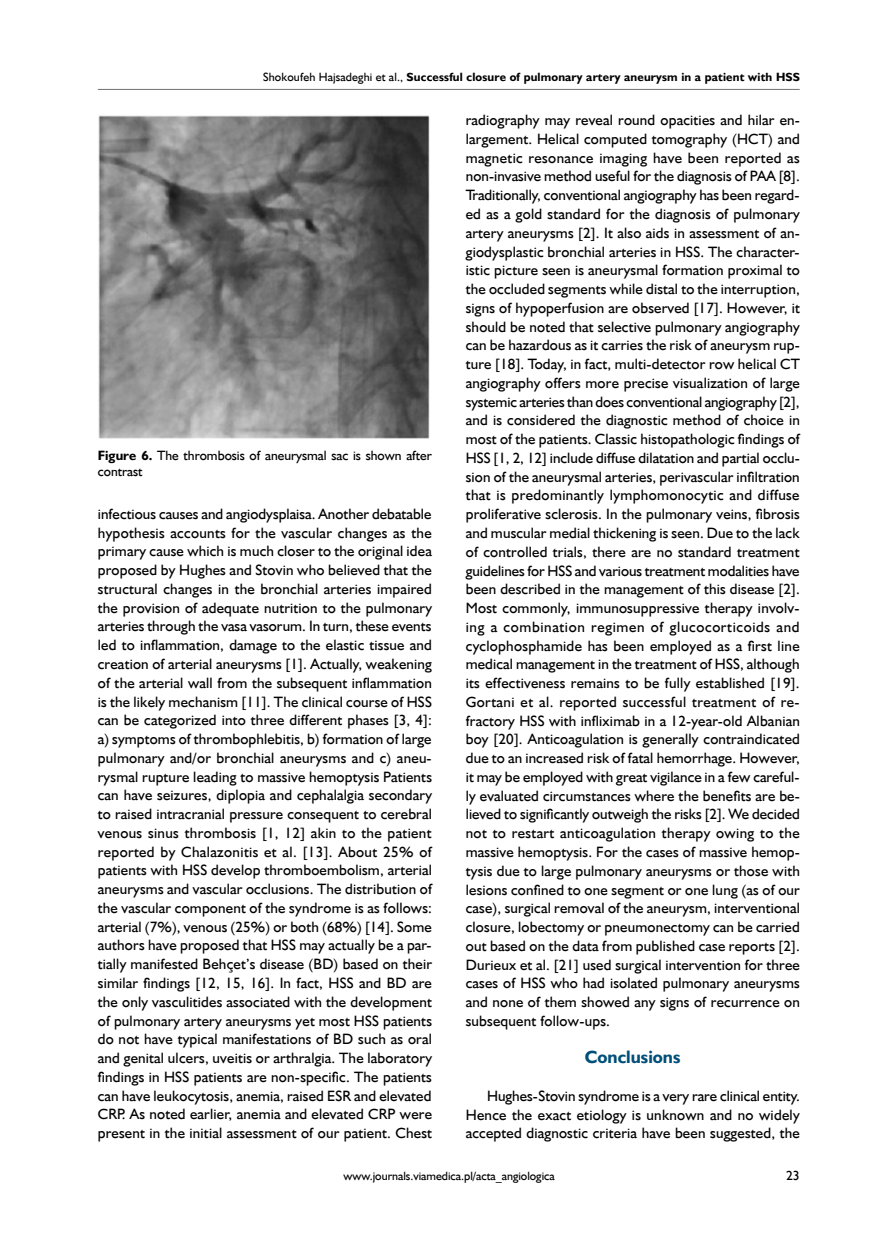
<style>
.page{position:relative;width:872px;height:1234px;background:#fff}
.page>*{position:absolute;margin:0;border:0;box-sizing:border-box;transform-origin:0 0}
.t1{font:700 18px "Humanst 521 EU";color:#004f78}
.t2{font:15px/18.8px "Humanst 521 EU";letter-spacing:.015em;color:#000;text-align:justify}
.t3{font:13.5px/16.5px "Humanst 521 EU";color:#000}
.t4{font:700 12px "Humanst 521 EU";letter-spacing:.015em;color:#000}
.t5{font:12px "Humanst 521 EU";color:#000}
.s1{font-weight:400}
.s2{font-weight:700}
</style>
<div class="page">
<hr style="left:98px;top:89px;width:701px;height:1px;background:#707172">
<img style="left:98px;top:115px;width:332px;height:323px">
<p class="t4" style="left:263px;top:69px;width:538px"><span class="s1">Shokoufeh Hajsadeghi et al.,</span> Successful closure of pulmonary artery aneurysm in a patient with HSS</p>
<p class="t3" style="left:98px;top:446px;width:335px"><span class="s2">Figure 6.</span> The thrombosis of aneurysmal sac is shown after contrast</p>
<p class="t2" style="left:98px;top:504px;width:336px">infectious causes and angiodysplaisa. Another debatable hypothesis accounts for the vascular changes as the primary cause which is much closer to the original idea proposed by Hughes and Stovin who believed that the structural changes in the bronchial arteries impaired the provision of adequate nutrition to the pulmonary arteries through the vasa vasorum. In turn, these events led to inflammation, damage to the elastic tissue and creation of arterial aneurysms [1]. Actually, weakening of the arterial wall from the subsequent inflammation is the likely mechanism [11]. The clinical course of HSS can be categorized into three different phases [3, 4]: a) symptoms of thrombophlebitis, b) formation of large pulmonary and/or bronchial aneurysms and c) aneu&shy;rysmal rupture leading to massive hemoptysis Patients can have seizures, diplopia and cephalalgia secondary to raised intracranial pressure consequent to cerebral venous sinus thrombosis [1, 12] akin to the patient reported by Chalazonitis et al. [13]. About 25% of patients with HSS develop thromboembolism, arterial aneurysms and vascular occlusions. The distribution of the vascular component of the syndrome is as follows: arterial (7%), venous (25%) or both (68%) [14]. Some authors have proposed that HSS may actually be a par&shy;tially manifested Behçet’s disease (BD) based on their similar findings [12, 15, 16]. In fact, HSS and BD are the only vasculitides associated with the development of pulmonary artery aneurysms yet most HSS patients do not have typical manifestations of BD such as oral and genital ulcers, uveitis or arthralgia. The laboratory findings in HSS patients are non-specific. The patients can have leukocytosis, anemia, raised ESR and elevated CRP. As noted earlier, anemia and elevated CRP were present in the initial assessment of our patient. Chest</p>
<p class="t2" style="left:466px;top:111px;width:336px">radiography may reveal round opacities and hilar en&shy;largement. Helical computed tomography (HCT) and magnetic resonance imaging have been reported as non-invasive method useful for the diagnosis of PAA [8].<br>Traditionally, conventional angiography has been regard&shy;ed as a gold standard for the diagnosis of pulmonary artery aneurysms [2]. It also aids in assessment of an&shy;giodysplastic bronchial arteries in HSS. The character&shy;istic picture seen is aneurysmal formation proximal to the occluded segments while distal to the interruption, signs of hypoperfusion are observed [17]. However, it should be noted that selective pulmonary angiography can be hazardous as it carries the risk of aneurysm rup&shy;ture [18]. Today, in fact, multi-detector row helical CT angiography offers more precise visualization of large systemic arteries than does conventional angiography [2], and is considered the diagnostic method of choice in most of the patients. Classic histopathologic findings of HSS [1, 2, 12] include diffuse dilatation and partial occlu&shy;sion of the aneurysmal arteries, perivascular infiltration that is predominantly lymphomonocytic and diffuse proliferative sclerosis. In the pulmonary veins, fibrosis and muscular medial thickening is seen. Due to the lack of controlled trials, there are no standard treatment guidelines for HSS and various treatment modalities have been described in the management of this disease [2].<br>Most commonly, immunosuppressive therapy involv&shy;ing a combination regimen of glucocorticoids and cyclophosphamide has been employed as a first line medical management in the treatment of HSS, although its effectiveness remains to be fully established [19].<br>Gortani et al. reported successful treatment of re&shy;fractory HSS with infliximab in a 12-year-old Albanian boy [20]. Anticoagulation is generally contraindicated due to an increased risk of fatal hemorrhage. However, it may be employed with great vigilance in a few careful&shy;ly evaluated circumstances where the benefits are be&shy;lieved to significantly outweigh the risks [2]. We decided not to restart anticoagulation therapy owing to the massive hemoptysis. For the cases of massive hemop&shy;tysis due to large pulmonary aneurysms or those with lesions confined to one segment or one lung (as of our case), surgical removal of the aneurysm, interventional closure, lobectomy or pneumonectomy can be carried out based on the data from published case reports [2].<br>Durieux et al. [21] used surgical intervention for three cases of HSS who had isolated pulmonary aneurysms and none of them showed any signs of recurrence on subsequent follow-ups.</p>
<p class="t1" style="left:585px;top:1045px;width:97px">Conclusions</p>
<p class="t2" style="left:466px;top:1085px;width:335px;text-indent:21px">Hughes-Stovin syndrome is a very rare clinical entity.<br>Hence the exact etiology is unknown and no widely accepted diagnostic criteria have been suggested, the</p>
<p class="t5" style="left:344px;top:1167px;width:212px">www.journals.viamedica.pl/acta_angiologica</p>
<p class="t3" style="left:786px;top:1166px;width:15px">23</p>
</div>
